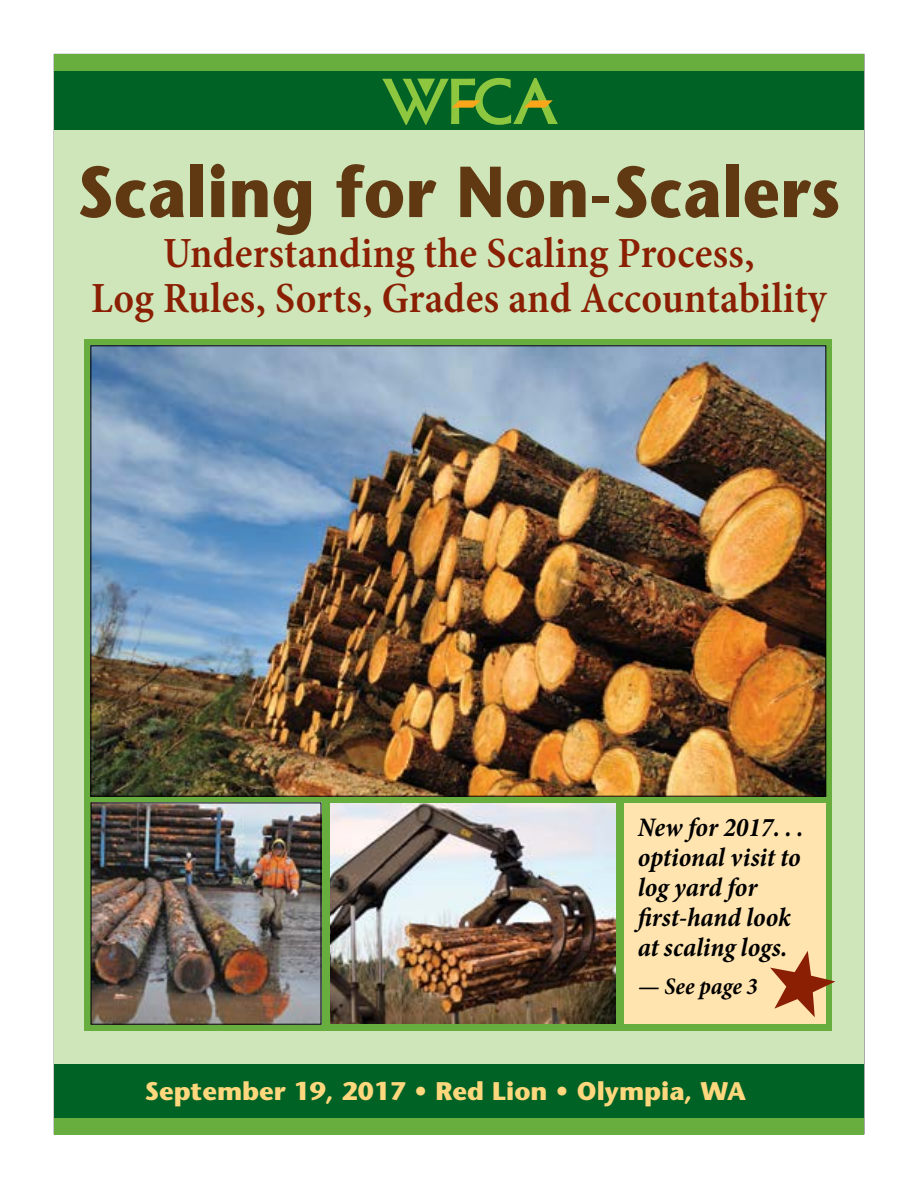
<style>
.page{position:relative;width:918px;height:1188px;background:#fff}
.page>*{position:absolute;margin:0;border:0;box-sizing:border-box;transform-origin:0 0}
.t1{font:700 72px "Stone Sans Std";letter-spacing:.005em;color:#603913;scale:.9 1}
.t2{font:600 condensed 43.5px/45px "Minion Pro";letter-spacing:.005em;color:#8a1f03;text-align:center}
.t3{font:italic 700 condensed 27px/30px "Minion Pro";letter-spacing:-.005em;color:#000}
.t4{font:700 25.5px "Stone Sans Std";color:#ffd77d}
.t5{font:italic 700 condensed 24px "Minion Pro";letter-spacing:.005em;color:#000}
</style>
<div class="page">
<div style="left:54px;top:68px;width:810px;height:1001px;background:#cee6b9"></div>
<div style="left:54px;top:69px;width:810px;height:61px;background:#006225"></div>
<div style="left:54px;top:1064px;width:810px;height:54px;background:#006225"></div>
<div style="left:54px;top:54px;width:810px;height:16px;background:#67ae3e"></div>
<div style="left:54px;top:1118px;width:810px;height:16px;background:#67ae3e"></div>
<svg style="left:382px;top:78px;width:176px;height:47px"></svg>
<svg style="left:85px;top:339px;width:747px;height:691px;background:#619842"></svg>
<img style="left:93px;top:805px;width:226px;height:218px">
<div style="left:91px;top:803px;width:230px;height:222px;border:1px solid #000"></div>
<img style="left:93px;top:348px;width:731px;height:447px">
<img style="left:330px;top:803px;width:285px;height:221px">
<div style="left:624px;top:803px;width:202px;height:221px;background:#ffe4af"></div>
<svg style="left:770px;top:951px;width:65px;height:66px"></svg>
<h1 class="t1" style="left:77px;top:149px;width:849px">Scaling for Non-Scalers</h1>
<p class="t2" style="left:91px;top:233px;width:737px">Understanding the Scaling Process,<br>Log Rules, Sorts, Grades and Accountability</p>
<p class="t3" style="left:638px;top:814px;width:167px">New for 2017. . . optional visit to log yard for first-hand look at scaling logs.</p>
<p class="t5" style="left:638px;top:972px;width:121px">— See page 3</p>
<p class="t4" style="left:145px;top:1075px;width:603px">September 19, 2017 • Red Lion • Olympia, WA</p>
</div>
